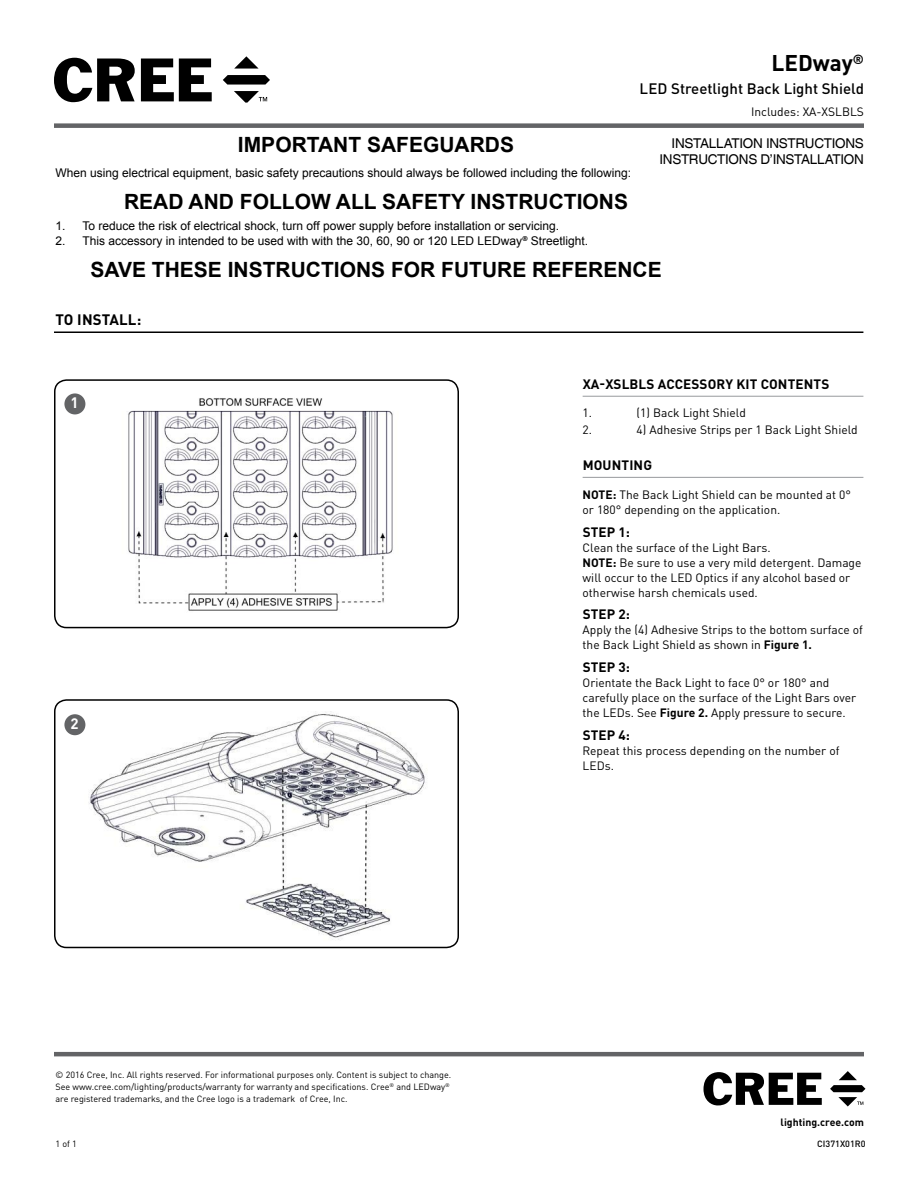
<style>
.page{position:relative;width:918px;height:1188px;background:#fff}
.page>*{position:absolute;margin:0;border:0;box-sizing:border-box;transform-origin:0 0}
.t1{font:700 22.5px "DINOT";color:#000}
.t2{font:700 21px "Arial";color:#000}
.t3{font:500 15px "DINOT";color:#000}
.t4{font:700 15px "DINOT";letter-spacing:.01em;color:#000}
.t5{font:700 15px "DINOT";color:#fff}
.t6{font:700 13.5px "DINOT";letter-spacing:.01em;color:#000}
.t7{font:13.5px/16.2px "Helvetica";letter-spacing:-.02em;color:#000;text-align:right}
.t8{font:12px/15px "DINOT";color:#000}
.t9{font:12px "Arial";color:#000}
.t10{font:700 10.5px "DINOT";color:#000}
.t11{font:9px/12px "DINOT";color:#000}
.t12{font:500 9px "DINOT";color:#000}
.s1{font-weight:700}
</style>
<div class="page">
<div style="left:54px;top:123px;width:810px;height:5px;background:#636466"></div>
<svg style="left:234px;top:56px;width:25px;height:13px"></svg>
<svg style="left:223px;top:75px;width:47px;height:10px"></svg>
<svg style="left:54px;top:58px;width:81px;height:44px"></svg>
<svg style="left:141px;top:59px;width:71px;height:42px"></svg>
<svg style="left:234px;top:91px;width:33px;height:12px"></svg>
<hr style="left:54px;top:1052px;width:810px;height:4px;background:#636466">
<svg style="left:704px;top:1072px;width:118px;height:33px"></svg>
<svg style="left:830px;top:1071px;width:35px;height:35px"></svg>
<hr style="left:54px;top:331px;width:809px;height:2px;background:#000">
<hr style="left:583px;top:396px;width:280px;height:1px;background:#a3a5a8">
<hr style="left:583px;top:477px;width:280px;height:1px;background:#a3a5a8">
<img style="left:128px;top:398px;width:265px;height:213px">
<div style="left:54px;top:379px;width:405px;height:249px;border:2px solid #000;border-radius:12px"></div>
<div style="left:64px;top:393px;width:21px;height:21px;background:#636466;border-radius:50%"></div>
<img style="left:84px;top:711px;width:341px;height:229px">
<div style="left:54px;top:699px;width:405px;height:249px;border:2px solid #000;border-radius:12px"></div>
<div style="left:64px;top:714px;width:21px;height:21px;background:#636466;border-radius:50%"></div>
<h1 class="t1" style="left:772px;top:48px;width:94px">LEDway<sup>®</sup></h1>
<p class="t3" style="left:640px;top:79px;width:226px">LED Streetlight Back Light Shield</p>
<p class="t8" style="left:751px;top:104px;width:114px">Includes: XA-XSLBLS</p>
<h2 class="t2" style="left:238px;top:131px;width:278px">IMPORTANT SAFEGUARDS</h2>
<p class="t9" style="left:56px;top:165px;width:577px">When using electrical equipment, basic safety precautions should always be followed including the following:</p>
<h2 class="t2" style="left:124px;top:188px;width:505px">READ AND FOLLOW ALL SAFETY INSTRUCTIONS</h2>
<p class="t9" style="left:56px;top:218px;width:505px">1. To reduce the risk of electrical shock, turn off power supply before installation or servicing.</p>
<p class="t9" style="left:56px;top:233px;width:534px">2. This accessory in intended to be used with with the 30, 60, 90 or 120 LED LEDway<sup>®</sup> Streetlight.</p>
<h2 class="t2" style="left:90px;top:255px;width:573px">SAVE THESE INSTRUCTIONS FOR FUTURE REFERENCE</h2>
<p class="t4" style="left:56px;top:309px;width:87px">TO INSTALL:</p>
<p class="t7" style="left:659px;top:135px;width:206px">INSTALLATION INSTRUCTIONS<br>INSTRUCTIONS D’INSTALLATION</p>
<p class="t5" style="left:71px;top:393px;width:10px">1</p>
<p class="t5" style="left:71px;top:713px;width:10px">2</p>
<p class="t11" style="left:55px;top:1069px;width:397px">© 2016 Cree, Inc. All rights reserved. For informational purposes only. Content is subject to change.<br>See www.cree.com/lighting/products/warranty for warranty and specifications. Cree<sup>®</sup> and LEDway<sup>® </sup>are registered trademarks, and the Cree logo is a trademark of Cree, Inc.</p>
<p class="t6" style="left:583px;top:375px;width:248px">XA-XSLBLS ACCESSORY KIT CONTENTS</p>
<p class="t8" style="left:583px;top:405px;width:11px">1.</p>
<p class="t8" style="left:637px;top:405px;width:111px">(1) Back Light Shield</p>
<p class="t8" style="left:583px;top:422px;width:11px">2.</p>
<p class="t8" style="left:637px;top:422px;width:223px">4) Adhesive Strips per 1 Back Light Shield</p>
<p class="t6" style="left:583px;top:456px;width:71px">MOUNTING</p>
<p class="t8" style="left:583px;top:487px;width:270px"><span class="s1">NOTE:</span> The Back Light Shield can be mounted at 0° or 180° depending on the application.</p>
<p class="t6" style="left:583px;top:523px;width:49px">STEP 1:</p>
<p class="t8" style="left:583px;top:540px;width:280px">Clean the surface of the Light Bars.<br><span class="s1">NOTE:</span> Be sure to use a very mild detergent. Damage will occur to the LED Optics if any alcohol based or otherwise harsh chemicals used.</p>
<p class="t6" style="left:583px;top:606px;width:49px">STEP 2:</p>
<p class="t8" style="left:583px;top:622px;width:282px">Apply the (4) Adhesive Strips to the bottom surface of the Back Light Shield as shown in <span class="s1">Figure 1.</span></p>
<p class="t6" style="left:583px;top:659px;width:49px">STEP 3:</p>
<p class="t8" style="left:583px;top:675px;width:275px">Orientate the Back Light to face 0° or 180° and carefully place on the surface of the Light Bars over the LEDs. See <span class="s1">Figure 2.</span> Apply pressure to secure.</p>
<p class="t6" style="left:583px;top:727px;width:49px">STEP 4:</p>
<p class="t8" style="left:583px;top:743px;width:258px">Repeat this process depending on the number of<br>LEDs.</p>
<p class="t10" style="left:781px;top:1116px;width:85px">lighting.cree.com</p>
<p class="t11" style="left:56px;top:1137px;width:23px">1 of 1</p>
<p class="t12" style="left:817px;top:1138px;width:50px">CI371X01R0</p>
</div>
